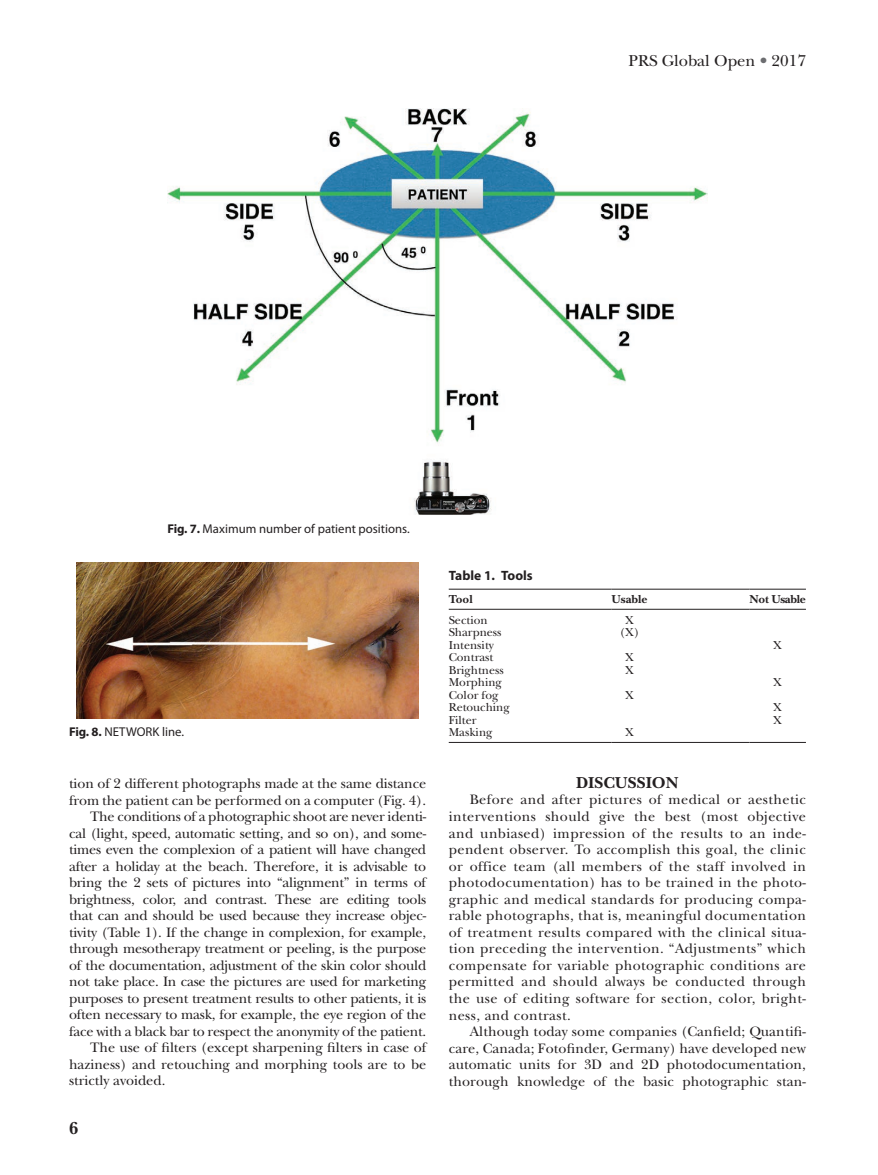
<style>
.page{position:relative;width:878px;height:1175px;background:#fff}
.page>*{position:absolute;margin:0;border:0;box-sizing:border-box;transform-origin:0 0}
.t1{font:700 18px "New Baskerville";color:#231f20}
.t2{font:16.5px "New Baskerville";color:#231f20}
.t3{font:700 16.5px "New Baskerville";color:#231f20}
.t4{font:14.25px/16.5px "New Baskerville";letter-spacing:-.015em;color:#231f20;text-align:justify}
.t5{font:700 13.5px "Myriad Pro";color:#231f20}
.t6{font:12.75px "Myriad Pro";color:#231f20}
.t7{font:12px "New Baskerville";color:#231f20}
.t8{font:700 12px "New Baskerville";letter-spacing:-.025em;color:#231f20}
.s1{color:#6c6d70}
.s2{font-weight:700}
</style>
<div class="page">
<hr style="left:448px;top:589px;width:163px;height:1px;background:#231f20">
<hr style="left:611px;top:589px;width:138px;height:1px;background:#231f20">
<hr style="left:749px;top:589px;width:57px;height:1px;background:#231f20">
<hr style="left:448px;top:609px;width:163px;height:1px;background:#231f20">
<hr style="left:611px;top:609px;width:138px;height:1px;background:#231f20">
<hr style="left:749px;top:609px;width:57px;height:1px;background:#231f20">
<hr style="left:448px;top:742px;width:163px;height:1px;background:#231f20">
<hr style="left:611px;top:742px;width:138px;height:1px;background:#231f20">
<hr style="left:749px;top:742px;width:57px;height:1px;background:#231f20">
<img style="left:167px;top:108px;width:540px;height:407px">
<img style="left:77px;top:562px;width:341px;height:157px">
<p class="t2" style="left:628px;top:51px;width:179px">PRS Global Open <span class="s1">•</span> 2017</p>
<p class="t6" style="left:167px;top:520px;width:244px"><span class="s2">Fig. 7.</span> Maximum number of patient positions.</p>
<p class="t6" style="left:69px;top:724px;width:116px"><span class="s2">Fig. 8.</span> NETWORK line.</p>
<p class="t4" style="left:69px;top:775px;width:359px">tion of 2 different photographs made at the same distance</p>
<p class="t4" style="left:69px;top:792px;width:358px">from the patient can be performed on a computer (Fig. 4).</p>
<p class="t4" style="left:90px;top:808px;width:338px">The conditions of a photographic shoot are never identi-</p>
<p class="t4" style="left:69px;top:825px;width:359px">cal (light, speed, automatic setting, and so on), and some-</p>
<p class="t4" style="left:69px;top:841px;width:359px">times even the complexion of a patient will have changed</p>
<p class="t4" style="left:69px;top:858px;width:358px">after a holiday at the beach. Therefore, it is advisable to</p>
<p class="t4" style="left:69px;top:874px;width:358px">bring the 2 sets of pictures into “alignment” in terms of</p>
<p class="t4" style="left:69px;top:891px;width:359px">brightness, color, and contrast. These are editing tools</p>
<p class="t4" style="left:69px;top:907px;width:358px">that can and should be used because they increase objec-</p>
<p class="t4" style="left:69px;top:924px;width:358px">tivity (Table 1). If the change in complexion, for example,</p>
<p class="t4" style="left:69px;top:940px;width:358px">through mesotherapy treatment or peeling, is the purpose</p>
<p class="t4" style="left:69px;top:957px;width:359px">of the documentation, adjustment of the skin color should</p>
<p class="t4" style="left:69px;top:973px;width:358px">not take place. In case the pictures are used for marketing</p>
<p class="t4" style="left:69px;top:990px;width:359px">purposes to present treatment results to other patients, it is</p>
<p class="t4" style="left:69px;top:1006px;width:358px">often necessary to mask, for example, the eye region of the</p>
<p class="t4" style="left:69px;top:1023px;width:359px">face with a black bar to respect the anonymity of the patient.</p>
<p class="t4" style="left:90px;top:1039px;width:338px">The use of filters (except sharpening filters in case of</p>
<p class="t4" style="left:69px;top:1056px;width:358px">haziness) and retouching and morphing tools are to be</p>
<p class="t4" style="left:69px;top:1072px;width:98px">strictly avoided.</p>
<p class="t1" style="left:69px;top:1118px;width:11px">6</p>
<p class="t5" style="left:448px;top:566px;width:85px">Table 1. Tools</p>
<p class="t8" style="left:448px;top:592px;width:25px">Tool</p>
<p class="t8" style="left:611px;top:592px;width:37px">Usable</p>
<p class="t8" style="left:749px;top:592px;width:58px">Not Usable</p>
<p class="t7" style="left:448px;top:613px;width:40px">Section</p>
<p class="t7" style="left:625px;top:613px;width:10px">X</p>
<p class="t7" style="left:448px;top:625px;width:54px">Sharpness</p>
<p class="t7" style="left:620px;top:625px;width:21px">(X)</p>
<p class="t7" style="left:448px;top:637px;width:47px">Intensity</p>
<p class="t7" style="left:773px;top:637px;width:10px">X</p>
<p class="t7" style="left:448px;top:650px;width:46px">Contrast</p>
<p class="t7" style="left:625px;top:650px;width:10px">X</p>
<p class="t7" style="left:448px;top:662px;width:56px">Brightness</p>
<p class="t7" style="left:625px;top:662px;width:10px">X</p>
<p class="t7" style="left:448px;top:675px;width:55px">Morphing</p>
<p class="t7" style="left:773px;top:675px;width:10px">X</p>
<p class="t7" style="left:448px;top:687px;width:51px">Color fog</p>
<p class="t7" style="left:625px;top:687px;width:10px">X</p>
<p class="t7" style="left:448px;top:700px;width:62px">Retouching</p>
<p class="t7" style="left:773px;top:700px;width:10px">X</p>
<p class="t7" style="left:448px;top:712px;width:29px">Filter</p>
<p class="t7" style="left:773px;top:712px;width:10px">X</p>
<p class="t7" style="left:448px;top:725px;width:45px">Masking</p>
<p class="t7" style="left:625px;top:725px;width:10px">X</p>
<p class="t3" style="left:576px;top:773px;width:104px">DISCUSSION</p>
<p class="t4" style="left:448px;top:791px;width:359px;text-indent:21px">Before and after pictures of medical or aesthetic interventions should give the best (most objective and unbiased) impression of the results to an inde&shy;pendent observer. To accomplish this goal, the clinic or office team (all members of the staff involved in photodocumentation) has to be trained in the photo&shy;graphic and medical standards for producing compa&shy;rable photographs, that is, meaningful documentation of treatment results compared with the clinical situa&shy;tion preceding the intervention. “Adjustments” which compensate for variable photographic conditions are permitted and should always be conducted through the use of editing software for section, color, bright&shy;ness, and contrast.</p>
<p class="t4" style="left:448px;top:1023px;width:359px;text-indent:21px">Although today some companies (Canfield; Quantifi&shy;care, Canada; Fotofinder, Germany) have developed new automatic units for 3D and 2D photodocumentation, thorough knowledge of the basic photographic stan-</p>
</div>
